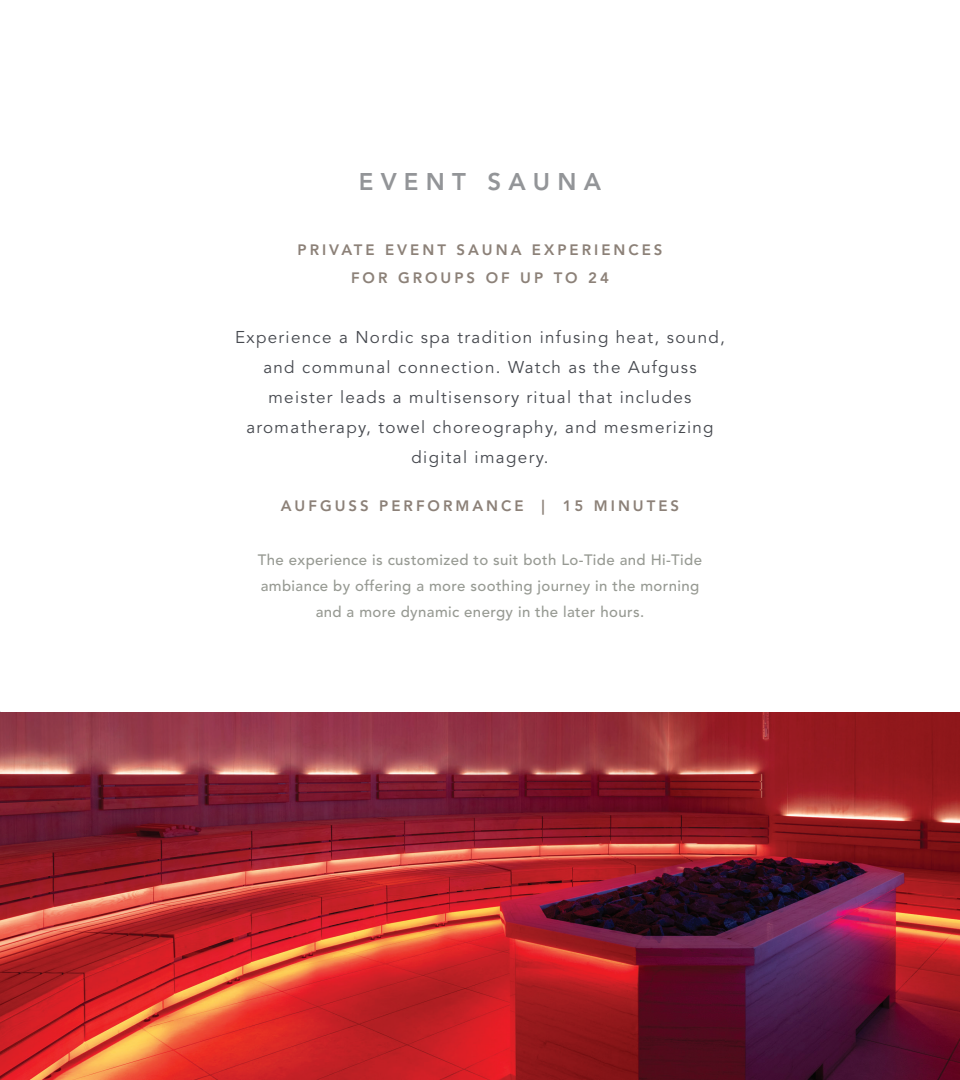
<style>
.page{position:relative;width:960px;height:1080px;background:#fff}
.page>*{position:absolute;margin:0;border:0;box-sizing:border-box;transform-origin:0 0}
.t1{font:800 24px "Avenir LT Std";letter-spacing:.3em;color:#939598}
.t2{font:17px/30px "Avenir LT Std";letter-spacing:.08em;color:#46494f;text-align:center}
.t3{font:500 15px/26px "Avenir LT Std";letter-spacing:.025em;color:#979a93;text-align:center}
.t4{font:800 15px/28px "Avenir LT Std";letter-spacing:.2em;color:#8c8178;text-align:center}
</style>
<div class="page">
<img style="left:0;top:712px;width:960px;height:368px">
<h1 class="t1" style="left:359px;top:168px;width:244px">EVENT SAUNA</h1>
<p class="t4" style="left:298px;top:236px;width:366px">PRIVATE EVENT SAUNA EXPERIENCES<br>FOR GROUPS OF UP TO 24</p>
<p class="t2" style="left:235px;top:323px;width:491px">Experience a Nordic spa tradition infusing heat, sound, and communal connection. Watch as the Aufguss meister leads a multisensory ritual that includes aromatherapy, towel choreography, and mesmerizing digital imagery.</p>
<p class="t4" style="left:281px;top:492px;width:400px">AUFGUSS PERFORMANCE | 15 MINUTES</p>
<p class="t3" style="left:258px;top:548px;width:446px">The experience is customized to suit both Lo-Tide and Hi-Tide ambiance by offering a more soothing journey in the morning and a more dynamic energy in the later hours.</p>
</div>
